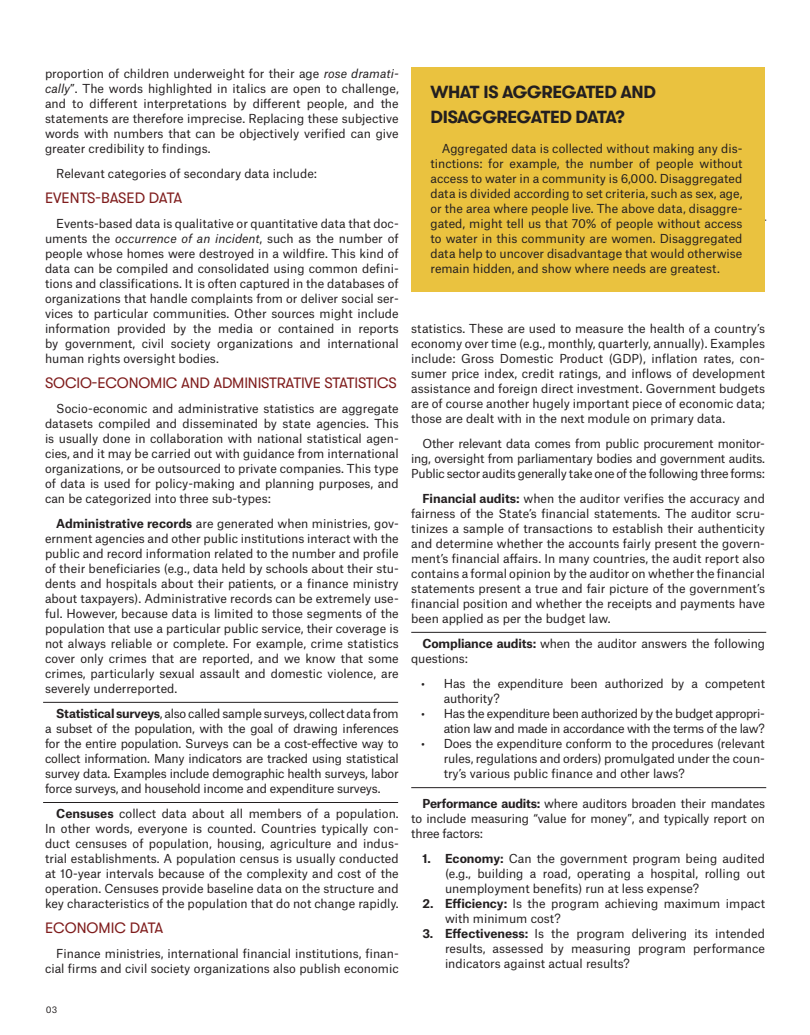
<style>
.page{position:relative;width:810px;height:1035px;background:#fff}
.page>*{position:absolute;margin:0;border:0;box-sizing:border-box;transform-origin:0 0}
.Hed_-_GT_Walsheim{font:700 17.5px/25px "GT Walsheim";letter-spacing:-.025em;color:#231f20}
.Body_-_GT_Walsheim{font:15px "GT Walsheim";letter-spacing:-.01em;color:#7f1d1d}
.Body_-_Atlas_Grotesk{font:11.88px/15px "Atlas Grotesk";color:#231f20;text-align:justify}
.Body_-_Atlas_Grotesk-2{font:11.88px/15px "Atlas Grotesk";letter-spacing:-.03em;color:#231f20;text-align:right}
.t1{font:8.75px "Atlas Grotesk";color:#231f20}
.s1{font-style:italic}
.s2{font-weight:700}
</style>
<div class="page">
<hr style="left:411px;top:220px;width:355px;height:1px;background:#231f20">
<hr style="left:411px;top:632px;width:355px;height:1px;background:#231f20">
<hr style="left:411px;top:787px;width:355px;height:1px;background:#231f20">
<hr style="left:43px;top:702px;width:355px;height:1px;background:#231f20">
<hr style="left:43px;top:802px;width:355px;height:1px;background:#231f20">
<div style="left:411px;top:68px;width:354px;height:224px;background:#eac23f"></div>
<p class="Body_-_Atlas_Grotesk" style="left:45px;top:64px;width:355px">proportion of children underweight for their age <span class="s1">rose dramati&shy;cally</span>”. The words highlighted in italics are open to challenge, and to different interpretations by different people, and the statements are therefore imprecise. Replacing these subjective words with numbers that can be objectively verified can give greater credibility to findings.</p>
<p class="Body_-_Atlas_Grotesk" style="left:56px;top:164px;width:262px">Relevant categories of secondary data include:</p>
<p class="Body_-_GT_Walsheim" style="left:45px;top:189px;width:139px">EVENTS-BASED DATA</p>
<p class="Body_-_Atlas_Grotesk" style="left:45px;top:214px;width:355px;text-indent:11px">Events-based data is qualitative or quantitative data that doc&shy;uments the <span class="s1">occurrence of an incident</span>, such as the number of people whose homes were destroyed in a wildfire. This kind of data can be compiled and consolidated using common defini&shy;tions and classifications. It is often captured in the databases of organizations that handle complaints from or deliver social ser&shy;vices to particular communities. Other sources might include information provided by the media or contained in reports by government, civil society organizations and international human rights oversight bodies.</p>
<p class="Body_-_GT_Walsheim" style="left:45px;top:374px;width:353px">SOCIO-ECONOMIC AND ADMINISTRATIVE STATISTICS</p>
<p class="Body_-_Atlas_Grotesk" style="left:45px;top:399px;width:355px;text-indent:11px">Socio-economic and administrative statistics are aggregate datasets compiled and disseminated by state agencies. This is usually done in collaboration with national statistical agen&shy;cies, and it may be carried out with guidance from international organizations, or be outsourced to private companies. This type of data is used for policy-making and planning purposes, and can be categorized into three sub-types:</p>
<p class="Body_-_Atlas_Grotesk" style="left:45px;top:514px;width:355px;text-indent:11px"><span class="s2">Administrative records</span> are generated when ministries, gov&shy;ernment agencies and other public institutions interact with the public and record information related to the number and profile of their beneficiaries (e.g., data held by schools about their stu&shy;dents and hospitals about their patients, or a finance ministry about taxpayers). Administrative records can be extremely use&shy;ful. However, because data is limited to those segments of the population that use a particular public service, their coverage is not always reliable or complete. For example, crime statistics cover only crimes that are reported, and we know that some crimes, particularly sexual assault and domestic violence, are severely underreported.</p>
<p class="Body_-_Atlas_Grotesk" style="left:45px;top:704px;width:355px;text-indent:11px"><span class="s2">Statistical surveys</span>, also called sample surveys, collect data from a subset of the population, with the goal of drawing inferences for the entire population. Surveys can be a cost-effective way to collect information. Many indicators are tracked using statistical survey data. Examples include demographic health surveys, labor force surveys, and household income and expenditure surveys.</p>
<p class="Body_-_Atlas_Grotesk" style="left:45px;top:804px;width:355px;text-indent:11px"><span class="s2">Censuses</span> collect data about all members of a population.<br>In other words, everyone is counted. Countries typically con&shy;duct censuses of population, housing, agriculture and indus&shy;trial establishments. A population census is usually conducted at 10-year intervals because of the complexity and cost of the operation. Censuses provide baseline data on the structure and key characteristics of the population that do not change rapidly.</p>
<p class="Body_-_GT_Walsheim" style="left:45px;top:919px;width:120px">ECONOMIC DATA</p>
<p class="Body_-_Atlas_Grotesk" style="left:45px;top:944px;width:355px;text-align:right">Finance ministries, international financial institutions, finan&shy;cial firms and civil society organizations also publish economic</p>
<p class="t1" style="left:46px;top:1002px;width:13px">03</p>
<p class="Hed_-_GT_Walsheim" style="left:430px;top:79px;width:227px">WHAT IS AGGREGATED AND<br>DISAGGREGATED DATA?</p>
<p class="Body_-_Atlas_Grotesk" style="left:430px;top:139px;width:314px;text-indent:11px">Aggregated data is collected without making any dis&shy;tinctions: for example, the number of people without access to water in a community is 6,000. Disaggregated data is divided according to set criteria, such as sex, age, or the area where people live. The above data, disaggre&shy;gated, might tell us that 70% of people without access to water in this community are women. Disaggregated data help to uncover disadvantage that would otherwise remain hidden, and show where needs are greatest.</p>
<p class="Body_-_Atlas_Grotesk" style="left:411px;top:319px;width:355px">statistics. These are used to measure the health of a country’s economy over time (e.g., monthly, quarterly, annually). Examples include: Gross Domestic Product (GDP), inflation rates, con&shy;sumer price index, credit ratings, and inflows of development assistance and foreign direct investment. Government budgets are of course another hugely important piece of economic data; those are dealt with in the next module on primary data.</p>
<p class="Body_-_Atlas_Grotesk" style="left:411px;top:434px;width:355px;text-indent:11px">Other relevant data comes from public procurement monitor&shy;ing, oversight from parliamentary bodies and government audits.<br>Public sector audits generally take one of the following three forms:</p>
<p class="Body_-_Atlas_Grotesk" style="left:411px;top:489px;width:355px;text-indent:11px"><span class="s2">Financial audits:</span> when the auditor verifies the accuracy and fairness of the State’s financial statements. The auditor scru&shy;tinizes a sample of transactions to establish their authenticity and determine whether the accounts fairly present the govern&shy;ment’s financial affairs. In many countries, the audit report also contains a formal opinion by the auditor on whether the financial statements present a true and fair picture of the government’s financial position and whether the receipts and payments have been applied as per the budget law.</p>
<p class="Body_-_Atlas_Grotesk" style="left:411px;top:634px;width:355px;text-indent:11px"><span class="s2">Compliance audits:</span> when the auditor answers the following questions:</p>
<p class="Body_-_Atlas_Grotesk" style="left:444px;top:674px;width:323px;text-indent:-22px">• Has the expenditure been authorized by a competent authority?</p>
<p class="Body_-_Atlas_Grotesk-2" style="left:421px;top:704px;width:345px">• Has the expenditure been authorized by the budget appropri&shy;ation law and made in accordance with the terms of the law?</p>
<p class="Body_-_Atlas_Grotesk" style="left:444px;top:734px;width:323px;text-indent:-22px">• Does the expenditure conform to the procedures (relevant rules, regulations and orders) promulgated under the coun&shy;try’s various public finance and other laws?</p>
<p class="Body_-_Atlas_Grotesk" style="left:411px;top:794px;width:355px;text-indent:11px"><span class="s2">Performance audits:</span> where auditors broaden their mandates to include measuring “value for money”, and typically report on three factors:</p>
<p class="Body_-_Atlas_Grotesk" style="left:445px;top:849px;width:322px;text-indent:-22px"><span class="s2">1. Economy:</span> Can the government program being audited (e.g., building a road, operating a hospital, rolling out unemployment benefits) run at less expense?</p>
<p class="Body_-_Atlas_Grotesk" style="left:445px;top:894px;width:321px;text-indent:-22px"><span class="s2">2. Efficiency:</span> Is the program achieving maximum impact with minimum cost?</p>
<p class="Body_-_Atlas_Grotesk" style="left:445px;top:924px;width:321px;text-indent:-22px"><span class="s2">3. Effectiveness:</span> Is the program delivering its intended results, assessed by measuring program performance indicators against actual results?</p>
</div>
